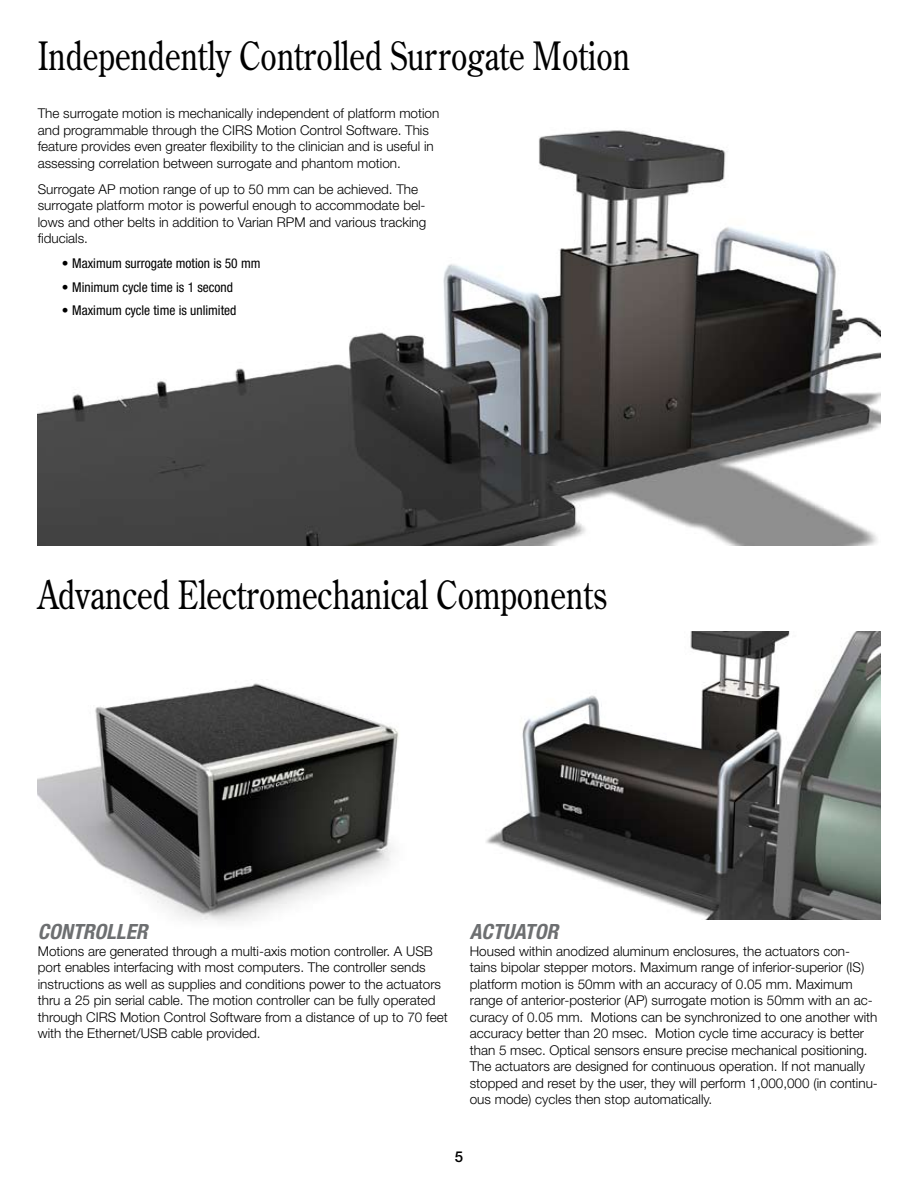
<style>
.page{position:relative;width:918px;height:1188px;background:#fff}
.page>*{position:absolute;margin:0;border:0;box-sizing:border-box;transform-origin:0 0}
.t1{font:39px "Century Old Style";color:#000;scale:.8 1}
.t2{font:italic 700 condensed 21px "Helvetica Neue";color:#6d6f71}
.t3{font:500 15px "Helvetica Neue";color:#000}
.t4{font:300 13.5px/16.5px "Helvetica Neue";color:#000}
.t5{font:condensed 13.5px "Helvetica Neue";color:#000}
</style>
<div class="page">
<img style="left:38px;top:683px;width:361px;height:239px">
<img style="left:486px;top:631px;width:394px;height:288px">
<img style="left:38px;top:130px;width:842px;height:416px">
<h1 class="t1" style="left:38px;top:31px;width:742px">Independently Controlled Surrogate Motion</h1>
<p class="t4" style="left:38px;top:105px;width:403px">The surrogate motion is mechanically independent of platform motion and programmable through the CIRS Motion Control Software. This feature provides even greater flexibility to the clinician and is useful in assessing correlation between surrogate and phantom motion.</p>
<p class="t4" style="left:38px;top:181px;width:390px">Surrogate AP motion range of up to 50 mm can be achieved. The surrogate platform motor is powerful enough to accommodate bel&shy;lows and other belts in addition to Varian RPM and various tracking fiducials.</p>
<p class="t5" style="left:62px;top:256px;width:200px">• Maximum surrogate motion is 50 mm</p>
<p class="t5" style="left:62px;top:279px;width:173px">• Minimum cycle time is 1 second</p>
<p class="t5" style="left:62px;top:303px;width:176px">• Maximum cycle time is unlimited</p>
<h1 class="t1" style="left:38px;top:570px;width:713px">Advanced Electromechanical Components</h1>
<h2 class="t2" style="left:38px;top:919px;width:111px">CONTROLLER</h2>
<p class="t4" style="left:38px;top:942px;width:411px">Motions are generated through a multi-axis motion controller. A USB port enables interfacing with most computers. The controller sends instructions as well as supplies and conditions power to the actuators thru a 25 pin serial cable. The motion controller can be fully operated through CIRS Motion Control Software from a distance of up to 70 feet with the Ethernet/USB cable provided.</p>
<h2 class="t2" style="left:470px;top:919px;width:90px">AC TUATOR</h2>
<p class="t4" style="left:470px;top:942px;width:410px">Housed within anodized aluminum enclosures, the actuators con&shy;tains bipolar stepper motors. Maximum range of inferior-superior (IS) platform motion is 50mm with an accuracy of 0.05 mm. Maximum range of anterior-posterior (AP) surrogate motion is 50mm with an ac&shy;curacy of 0.05 mm. Motions can be synchronized to one another with accuracy better than 20 msec. Motion cycle time accuracy is better than 5 msec. Optical sensors ensure precise mechanical positioning.<br>The actuators are designed for continuous operation. If not manually stopped and reset by the user, they will perform 1,000,000 (in continu&shy;ous mode) cycles then stop automatically.</p>
<p class="t3" style="left:455px;top:1148px;width:10px">5</p>
</div>
